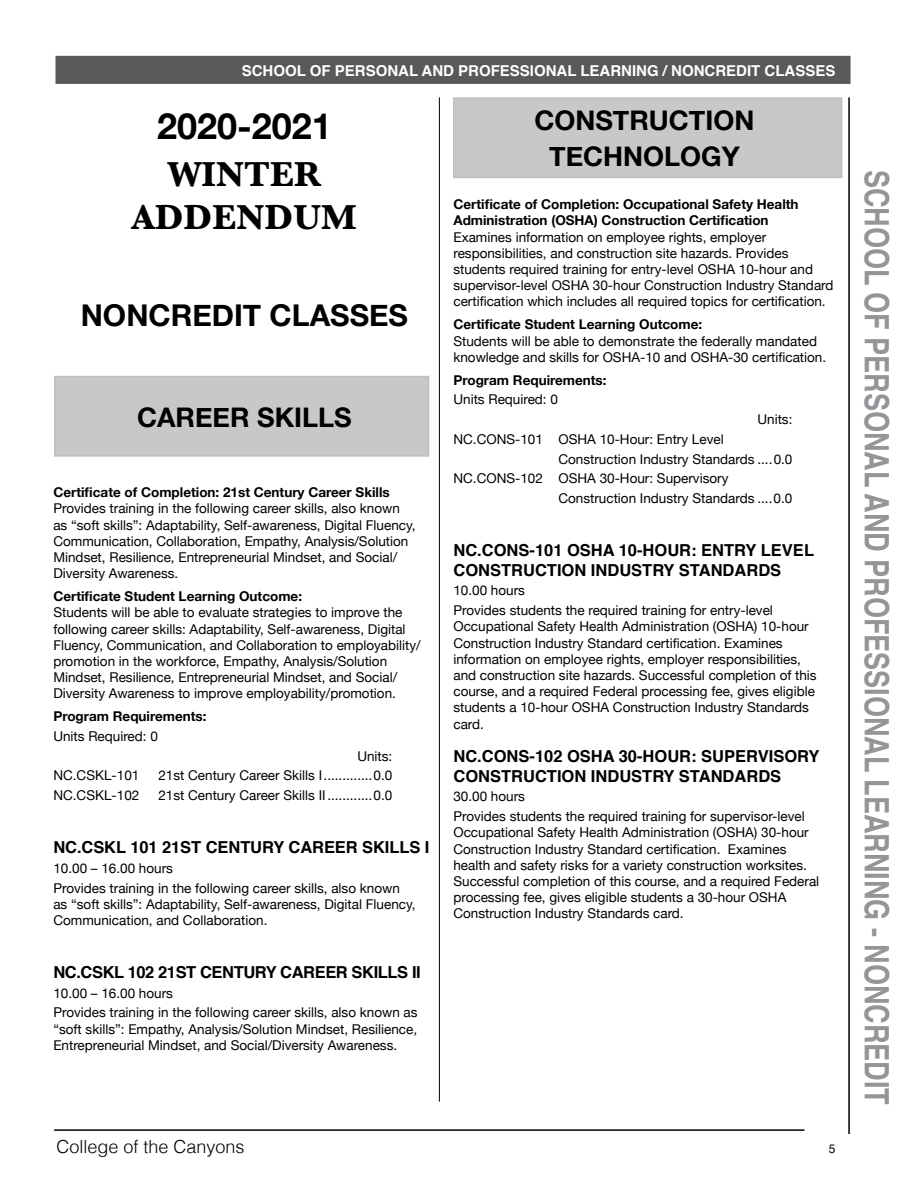
<style>
.page{position:relative;width:918px;height:1188px;background:#fff}
.page>*{position:absolute;margin:0;border:0;box-sizing:border-box;transform-origin:0 0}
.t1{font:700 36px/46.8px "Helvetica Neue";color:#000}
.t2{font:700 36px "Baskerville";color:#000}
.t3{font:700 33.75px "Helvetica";color:#939598;scale:.8 1}
.t4{font:700 30px "Helvetica Neue";color:#000}
.t5{font:700 27px/36px "Helvetica Neue";color:#000;text-align:center}
.t6{font:300 18px "Helvetica";color:#000}
.t7{font:700 16.5px/19.8px "Helvetica";color:#000}
.t8{font:700 16.5px "Helvetica";letter-spacing:-.025em;color:#000}
.t9{font:700 15px "Helvetica";color:#fff}
.t10{font:13.5px/16.2px "Helvetica Neue";color:#000}
.t11{font:700 13.5px/16.2px "Helvetica Neue";color:#000}
.t12{font:12px "Helvetica Neue";color:#000}
.s1{font-family:"Baskerville"}
</style>
<div class="page">
<div style="left:453px;top:97px;width:389px;height:81px;background:#c7c8ca;border:2px solid #bcbec0"></div>
<div style="left:54px;top:376px;width:375px;height:81px;background:#c7c8ca;border:2px solid #bcbec0"></div>
<hr style="left:54px;top:1129px;width:750px;height:2px;background:#000">
<hr style="left:439px;top:97px;width:1px;height:1005px;background:#000">
<hr style="left:848px;top:97px;width:2px;height:1037px;background:#000">
<div style="left:56px;top:56px;width:795px;height:28px;background:#58595b;border:2px solid #58595b"></div>
<p class="t9" style="left:242px;top:59px;width:595px">SCHOOL OF PERSONAL AND PROFESSIONAL LEARNING / NONCREDIT CLASSES</p>
<p class="t1" style="left:157px;top:103px;width:176px">2020-2021<br><span class="s1">WINTER</span></p>
<p class="t2" style="left:132px;top:192px;width:227px">ADDENDUM</p>
<h3 class="t5" style="left:534px;top:103px;width:222px">CONSTRUCTION<br>TECHNOLOGY</h3>
<h4 class="t11" style="left:453px;top:197px;width:347px">Certificate of Completion: Occupational Safety Health<br>Administration (OSHA) Construction Certification</h4>
<p class="t10" style="left:453px;top:229px;width:382px">Examines information on employee rights, employer responsibilities, and construction site hazards. Provides students required training for entry-level OSHA 10-hour and supervisor-level OSHA 30-hour Construction Industry Standard certification which includes all required topics for certification.</p>
<h5 class="t11" style="left:453px;top:317px;width:250px">Certificate Student Learning Outcome:</h5>
<p class="t10" style="left:453px;top:333px;width:374px">Students will be able to demonstrate the federally mandated knowledge and skills for OSHA-10 and OSHA-30 certification.</p>
<h5 class="t11" style="left:453px;top:372px;width:155px">Program Requirements:</h5>
<p class="t10" style="left:453px;top:392px;width:106px">Units Required: 0</p>
<p class="t10" style="left:757px;top:412px;width:37px">Units:</p>
<p class="t10" style="left:558px;top:430px;width:235px;line-height:19.6px;text-indent:-105px">NC.CONS-101 OSHA 10-Hour: Entry Level<br>Construction Industry Standards ....0.0</p>
<p class="t10" style="left:558px;top:469px;width:235px;line-height:19.6px;text-indent:-105px">NC.CONS-102 OSHA 30-Hour: Supervisory<br>Construction Industry Standards ....0.0</p>
<h4 class="t7" style="left:453px;top:540px;width:362px">NC.CONS-101 OSHA 10-HOUR: ENTRY LEVEL<br>CONSTRUCTION INDUSTRY STANDARDS</h4>
<p class="t10" style="left:453px;top:583px;width:73px">10.00 hours</p>
<p class="t10" style="left:453px;top:603px;width:365px">Provides students the required training for entry-level Occupational Safety Health Administration (OSHA) 10-hour Construction Industry Standard certification. Examines information on employee rights, employer responsibilities, and construction site hazards. Successful completion of this course, and a required Federal processing fee, gives eligible students a 10-hour OSHA Construction Industry Standards card.</p>
<h4 class="t7" style="left:453px;top:746px;width:368px">NC.CONS-102 OSHA 30-HOUR: SUPERVISORY<br>CONSTRUCTION INDUSTRY STANDARDS</h4>
<p class="t10" style="left:453px;top:789px;width:73px">30.00 hours</p>
<p class="t10" style="left:453px;top:809px;width:367px">Provides students the required training for supervisor-level Occupational Safety Health Administration (OSHA) 30-hour Construction Industry Standard certification. Examines health and safety risks for a variety construction worksites.<br>Successful completion of this course, and a required Federal processing fee, gives eligible students a 30-hour OSHA Construction Industry Standards card.</p>
<h2 class="t4" style="left:81px;top:291px;width:329px">NONCREDIT CLASSES</h2>
<h3 class="t5" style="left:137px;top:401px;width:216px">CAREER SKILLS</h3>
<h4 class="t11" style="left:53px;top:485px;width:338px">Certificate of Completion: 21st Century Career Skills</h4>
<p class="t10" style="left:53px;top:501px;width:364px">Provides training in the following career skills, also known as “soft skills”: Adaptability, Self-awareness, Digital Fluency, Communication, Collaboration, Empathy, Analysis/Solution Mindset, Resilience, Entrepreneurial Mindset, and Social/ Diversity Awareness.</p>
<h5 class="t11" style="left:53px;top:589px;width:250px">Certificate Student Learning Outcome:</h5>
<p class="t10" style="left:53px;top:605px;width:369px">Students will be able to evaluate strategies to improve the following career skills: Adaptability, Self-awareness, Digital Fluency, Communication, and Collaboration to employability/ promotion in the workforce, Empathy, Analysis/Solution Mindset, Resilience, Entrepreneurial Mindset, and Social/ Diversity Awareness to improve employability/promotion.</p>
<h5 class="t11" style="left:53px;top:709px;width:155px">Program Requirements:</h5>
<p class="t10" style="left:53px;top:729px;width:106px">Units Required: 0</p>
<p class="t10" style="left:357px;top:749px;width:37px">Units:</p>
<p class="t10" style="left:53px;top:768px;width:88px">NC.CSKL-101</p>
<p class="t10" style="left:158px;top:768px;width:235px">21st Century Career Skills I.............0.0</p>
<p class="t10" style="left:53px;top:788px;width:88px">NC.CSKL-102</p>
<p class="t10" style="left:158px;top:788px;width:235px">21st Century Career Skills II............0.0</p>
<h4 class="t7" style="left:53px;top:838px;width:378px">NC.CSKL 101 21ST CENTURY CAREER SKILLS I</h4>
<p class="t10" style="left:53px;top:861px;width:121px">10.00 – 16.00 hours</p>
<p class="t10" style="left:53px;top:880px;width:364px">Provides training in the following career skills, also known as “soft skills”: Adaptability, Self-awareness, Digital Fluency,<br>Communication, and Collaboration.</p>
<h4 class="t8" style="left:53px;top:959px;width:369px">NC.CSKL 102 21ST CENTURY CAREER SKILLS II</h4>
<p class="t10" style="left:53px;top:986px;width:121px">10.00 – 16.00 hours</p>
<p class="t10" style="left:53px;top:1005px;width:366px;text-align:justify">Provides training in the following career skills, also known as “soft skills”: Empathy, Analysis/Solution Mindset, Resilience, Entrepreneurial Mindset, and Social/Diversity Awareness.</p>
<h3 class="t6" style="left:56px;top:1132px;width:190px">College of the Canyons</h3>
<p class="t12" style="left:829px;top:1140px;width:8px">5</p>
<h2 class="t3" style="left:904px;top:170px;width:1170px;rotate:90deg">SCHOOL OF PERSONAL AND PROFESSIONAL LEARNING - NONCREDIT</h2>
</div>
